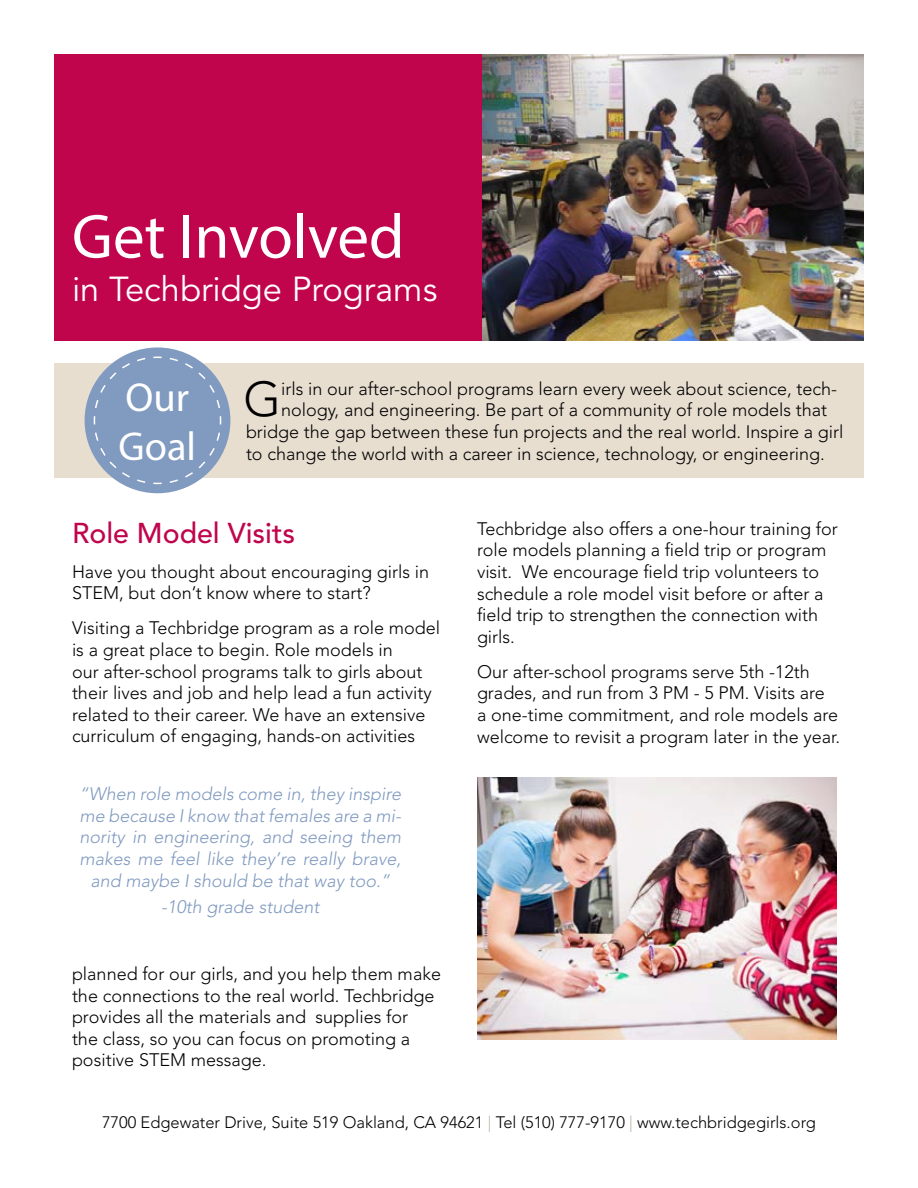
<style>
.page{position:relative;width:918px;height:1188px;background:#fff}
.page>*{position:absolute;margin:0;border:0;box-sizing:border-box;transform-origin:0 0}
.t1{font:63px "Myriad Pro";color:#fff}
.t2{font:300 48.45px "Avenir LT Std";color:#000}
.t3{font:40.5px/48.6px "Myriad Pro";color:#fff}
.t4{font:34.5px "Avenir LT Std";color:#fff}
.t5{font:500 28.5px "Avenir LT Std";color:#c0054d}
.t6{font:300 18px/21.6px "Avenir LT Std";color:#000}
.t7{font:italic 300 18px/21.6px "Avenir LT Std";color:#809ac0;text-align:center}
.t8{font:300 16.5px "Avenir LT Std";color:#000}
.s1{color:#b9b098}
</style>
<div class="page">
<img style="left:482px;top:54px;width:382px;height:286px">
<div style="left:54px;top:54px;width:428px;height:286px;background:#c0054d"></div>
<img style="left:477px;top:778px;width:360px;height:262px">
<div style="left:54px;top:363px;width:810px;height:114px;background:#e7ded0"></div>
<div style="left:85px;top:347px;width:145px;height:146px;background:#809ac0;border-radius:50%"></div>
<svg style="left:93px;top:356px;width:129px;height:129px"></svg>
<h1 class="t1" style="left:72px;top:198px;width:334px">Get Involved</h1>
<h3 class="t4" style="left:72px;top:269px;width:367px">in Techbridge Programs</h3>
<h3 class="t3" style="left:119px;top:373px;width:79px">Our<br>Goal</h3>
<h2 class="t2" style="left:244px;top:371px;width:39px">G</h2>
<p class="t6" style="left:281px;top:378px;width:557px">irls in our after-school programs learn every week about science, tech-</p>
<p class="t6" style="left:281px;top:399px;width:548px">nology, and engineering. Be part of a community of role models that</p>
<p class="t6" style="left:246px;top:421px;width:599px">bridge the gap between these fun projects and the real world. Inspire a girl</p>
<p class="t6" style="left:246px;top:443px;width:581px">to change the world with a career in science, technology, or engineering.</p>
<h3 class="t5" style="left:72px;top:516px;width:225px">Role Model Visits</h3>
<p class="t6" style="left:72px;top:561px;width:359px">Have you thought about encouraging girls in<br>STEM, but don’t know where to start?</p>
<p class="t6" style="left:72px;top:618px;width:370px">Visiting a Techbridge program as a role model is a great place to begin. Role models in<br>our after-school programs talk to girls about their lives and job and help lead a fun activity related to their career. We have an extensive curriculum of engaging, hands-on activities</p>
<p class="t7" style="left:80px;top:783px;width:323px">“When role models come in, they inspire me because I know that females are a mi&shy;nority in engineering, and seeing them makes me feel like they’re really brave, and maybe I should be that way too.”</p>
<p class="t7" style="left:161px;top:896px;width:160px">-10th grade student</p>
<p class="t6" style="left:72px;top:963px;width:371px">planned for our girls, and you help them make the connections to the real world. Techbridge provides all the materials and supplies for<br>the class, so you can focus on promoting a positive STEM message.</p>
<p class="t6" style="left:477px;top:518px;width:362px">Techbridge also offers a one-hour training for role models planning a field trip or program visit. We encourage field trip volunteers to schedule a role model visit before or after a field trip to strengthen the connection with girls.</p>
<p class="t6" style="left:477px;top:661px;width:365px">Our after-school programs serve 5th -12th grades, and run from 3 PM - 5 PM. Visits are<br>a one-time commitment, and role models are welcome to revisit a program later in the year.</p>
<p class="t8" style="left:102px;top:1113px;width:715px">7700 Edgewater Drive, Suite 519 Oakland, CA 94621 <span class="s1">|</span> Tel (510) 777-9170 <span class="s1">|</span> www.techbridgegirls.org</p>
</div>
